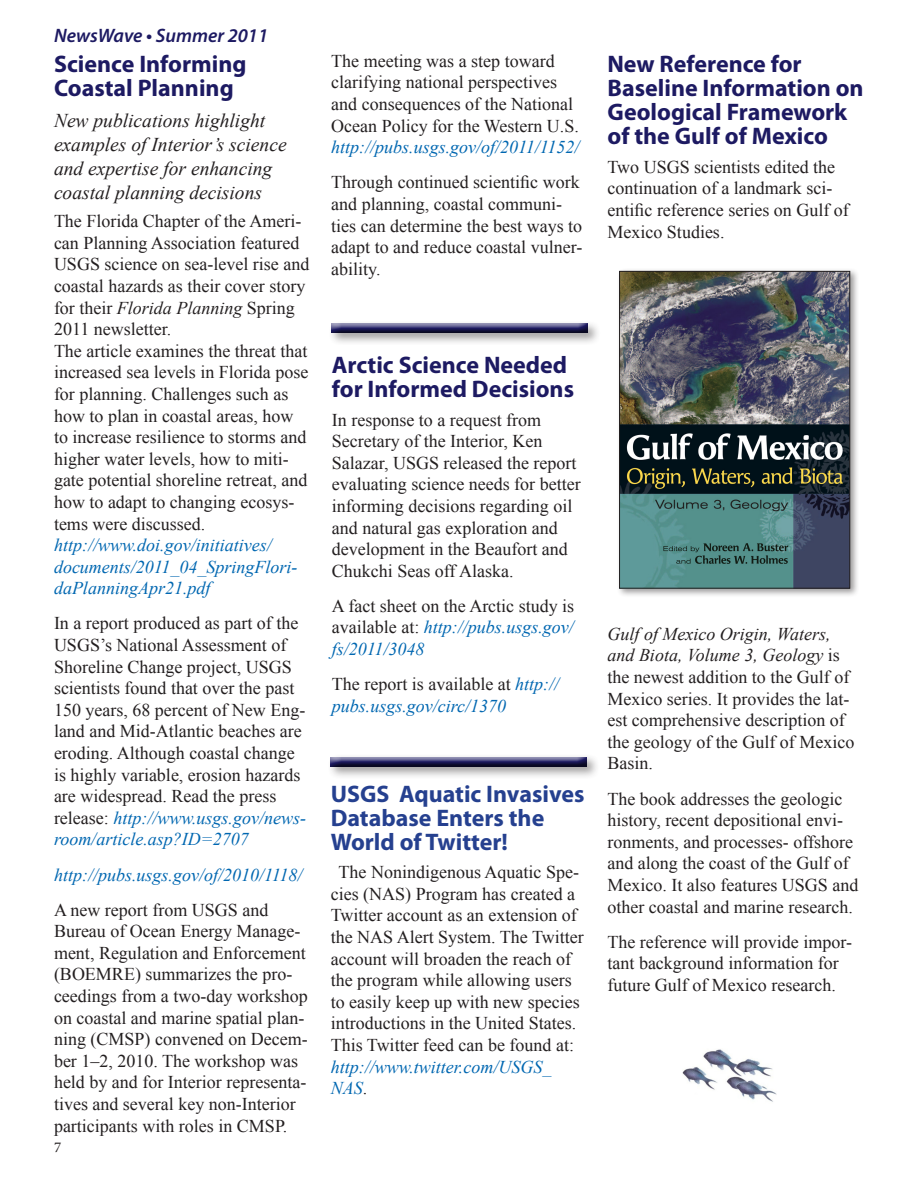
<style>
.page{position:relative;width:918px;height:1188px;background:#fff}
.page>*{position:absolute;margin:0;border:0;box-sizing:border-box;transform-origin:0 0}
.Heading_1{font:700 24px/24px "Myriad Pro";color:#1d1a62}
.Heading_1-2{font:700 24px/24px "Myriad Pro";color:#25408f}
.lead-in_paragraph{font:italic 19.5px/24px "Times New Roman";color:#231f20}
.t1{font:italic 600 19.5px "Myriad Pro";color:#1d1a62}
.Body_copy{font:18px/21.6px "Times New Roman";color:#231f20}
.Body_copy-2{font:italic 18px/21.6px "Times New Roman";color:#0067b1}
.t2{font:15px "Minion Pro";color:#231f20}
.s1{font-style:italic}
.s2{font-style:italic;color:#0067b1}
.s3{font-style:normal;color:#231f20}
</style>
<div class="page">
<div style="left:328px;top:320px;width:273px;height:26px;background:#231f20;opacity:.45"></div>
<div style="left:330px;top:321px;width:259px;height:10px;background:#f8f8f8"></div>
<div style="left:330px;top:323px;width:259px;height:11px;background:#231f20;opacity:.75"></div>
<div style="left:327px;top:753px;width:273px;height:26px;background:#231f20;opacity:.45"></div>
<div style="left:329px;top:754px;width:259px;height:11px;background:#fff"></div>
<div style="left:329px;top:756px;width:259px;height:12px;background:#231f20;opacity:.75"></div>
<img style="left:683px;top:1049px;width:94px;height:53px">
<div style="left:616px;top:268px;width:243px;height:330px;background:#231f20;opacity:.45"></div>
<img style="left:621px;top:273px;width:227px;height:314px">
<div style="left:619px;top:271px;width:231px;height:318px;border:1px solid #231f20"></div>
<p class="t1" style="left:54px;top:23px;width:216px">NewsWave • Summer 2011</p>
<p class="Heading_1" style="left:54px;top:51px;width:194px">Science Informing<br>Coastal Planning</p>
<p class="lead-in_paragraph" style="left:54px;top:108px;width:234px">New publications highlight examples of Interior’s science and expertise for enhancing coastal planning decisions</p>
<p class="Body_copy" style="left:54px;top:210px;width:257px">The Florida Chapter of the Ameri&shy;can Planning Association featured<br>USGS science on sea-level rise and coastal hazards as their cover story for their <span class="s1">Florida Planning</span> Spring<br>2011 newsletter.<br>The article examines the threat that increased sea levels in Florida pose for planning. Challenges such as how to plan in coastal areas, how to increase resilience to storms and higher water levels, how to miti&shy;gate potential shoreline retreat, and how to adapt to changing ecosys&shy;tems were discussed. <span class="s2">http://www.doi.gov/initiatives/ documents/2011_04_SpringFlori&shy;daPlanningApr21.pdf</span></p>
<p class="Body_copy" style="left:54px;top:612px;width:254px">In a report produced as part of the USGS’s National Assessment of Shoreline Change project, USGS scientists found that over the past 150 years, 68 percent of New Eng&shy;land and Mid-Atlantic beaches are eroding. Although coastal change is highly variable, erosion hazards are widespread. Read the press release: <span class="s2">http://www.usgs.gov/news&shy;room/article.asp?ID=2707</span></p>
<p class="Body_copy-2" style="left:54px;top:863px;width:250px">http://pubs.usgs.gov/of/2010/1118/</p>
<p class="Body_copy" style="left:54px;top:898px;width:255px">A new report from USGS and<br>Bureau of Ocean Energy Manage&shy;ment, Regulation and Enforcement (BOEMRE) summarizes the pro&shy;ceedings from a two-day workshop on coastal and marine spatial plan&shy;ning (CMSP) convened on Decem&shy;ber 1–2, 2010. The workshop was held by and for Interior representa&shy;tives and several key non-Interior participants with roles in CMSP.</p>
<p class="t2" style="left:54px;top:1137px;width:9px">7</p>
<p class="Body_copy" style="left:331px;top:50px;width:250px">The meeting was a step toward clarifying national perspectives and consequences of the National Ocean Policy for the Western U.S. <span class="s2">http://pubs.usgs.gov/of/2011/1152/</span></p>
<p class="Body_copy" style="left:331px;top:171px;width:253px">Through continued scientific work and planning, coastal communi&shy;ties can determine the best ways to adapt to and reduce coastal vulner&shy;ability.</p>
<p class="Heading_1" style="left:332px;top:352px;width:244px">Arctic Science Needed for Informed Decisions</p>
<p class="Body_copy" style="left:332px;top:408px;width:250px">In response to a request from<br>Secretary of the Interior, Ken<br>Salazar, USGS released the report evaluating science needs for better informing decisions regarding oil and natural gas exploration and development in the Beaufort and<br>Chukchi Seas off Alaska.</p>
<p class="Body_copy" style="left:332px;top:595px;width:244px;text-align:justify">A fact sheet on the Arctic study is available at: <span class="s2">http://pubs.usgs.gov/ fs/2011/3048</span></p>
<p class="Body_copy-2" style="left:332px;top:673px;width:229px"><span class="s3">The report is available at</span> http:// pubs.usgs.gov/circ/1370</p>
<p class="Heading_1-2" style="left:331px;top:781px;width:255px">USGS Aquatic Invasives<br>Database Enters the<br>World of Twitter!</p>
<p class="Body_copy" style="left:331px;top:861px;width:255px;text-indent:8px">The Nonindigenous Aquatic Spe&shy;cies (NAS) Program has created a<br>Twitter account as an extension of the NAS Alert System. The Twitter account will broaden the reach of the program while allowing users to easily keep up with new species introductions in the United States.<br>This Twitter feed can be found at: <span class="s2">http://www.twitter.com/USGS_<br>NAS</span>.</p>
<p class="Heading_1" style="left:608px;top:52px;width:258px">New Reference for<br>Baseline Information on<br>Geological Framework of the Gulf of Mexico</p>
<p class="Body_copy" style="left:608px;top:156px;width:243px">Two USGS scientists edited the continuation of a landmark sci&shy;entific reference series on Gulf of<br>Mexico Studies.</p>
<p class="Body_copy" style="left:608px;top:623px;width:248px"><span class="s1">Gulf of Mexico Origin, Waters, and Biota, Volume 3, Geology</span> is the newest addition to the Gulf of<br>Mexico series. It provides the lat&shy;est comprehensive description of the geology of the Gulf of Mexico<br>Basin.</p>
<p class="Body_copy" style="left:608px;top:787px;width:252px">The book addresses the geologic history, recent depositional envi&shy;ronments, and processes- offshore and along the coast of the Gulf of Mexico. It also features USGS and other coastal and marine research.</p>
<p class="Body_copy" style="left:608px;top:931px;width:246px">The reference will provide impor&shy;tant background information for future Gulf of Mexico research.</p>
</div>
